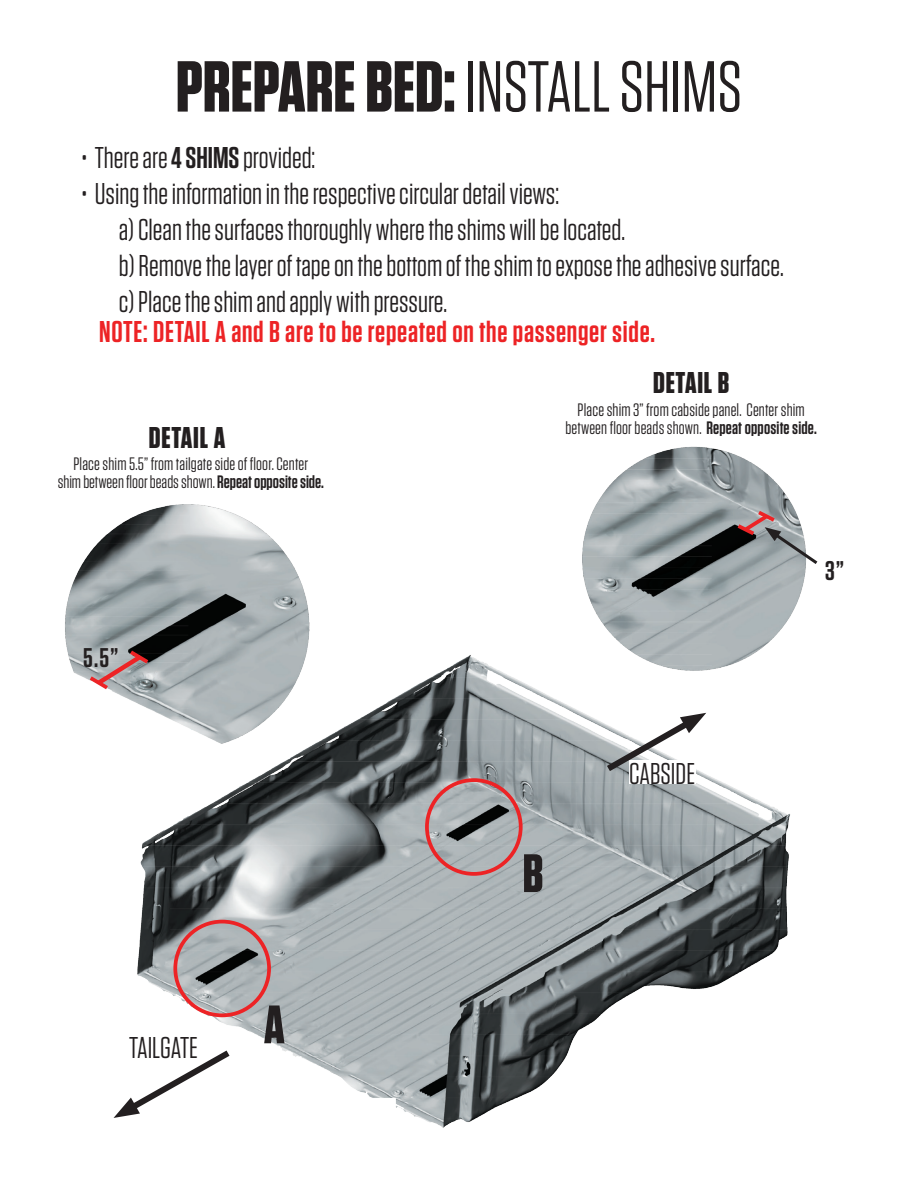
<style>
.page{position:relative;width:918px;height:1188px;background:#fff}
.page>*{position:absolute;margin:0;border:0;box-sizing:border-box;transform-origin:0 0}
.STEP_HEADER{font:72px "Tungsten";color:#231f20}
.STEP_NUMBERS{font:700 54px "Tungsten";color:#231f20}
.Step_Instructions{font:30px "Tungsten";color:#231f20}
.Step_Instructions-2{font:600 30px "Tungsten";letter-spacing:.025em;color:#ed2325}
.piece_headers{font:30px "Tungsten";color:#231f20}
.piece_headers-2{font:700 30px "Tungsten";letter-spacing:.025em;color:#231f20}
.t1{font:600 27px "Tungsten";color:#231f20}
.t2{font:18px "Tungsten";letter-spacing:.01em;color:#231f20}
.s1{font-weight:700}
.s2{font-weight:600}
</style>
<div class="page">
<img style="left:137px;top:655px;width:653px;height:473px">
<div style="left:425px;top:778px;width:98px;height:98px;border:4px solid #ed2325;border-radius:50%"></div>
<div style="left:629px;top:760px;width:66px;height:24px;background:#fff"></div>
<div style="left:173px;top:920px;width:98px;height:97px;border:4px solid #ed2325;border-radius:50%"></div>
<svg style="left:114px;top:1045px;width:122px;height:74px"></svg>
<svg style="left:600px;top:712px;width:106px;height:65px"></svg>
<img style="left:575px;top:446px;width:231px;height:231px">
<img style="left:65px;top:504px;width:250px;height:247px">
<svg style="left:733px;top:507px;width:85px;height:60px"></svg>
<svg style="left:86px;top:647px;width:66px;height:46px;background:#ac9b9d"></svg>
<p class="STEP_HEADER" style="left:176px;top:50px;width:568px"><span class="s1">PREPARE BED:</span> INSTALL SHIMS</p>
<p class="Step_Instructions" style="left:81px;top:142px;width:236px">• There are <span class="s2">4 SHIMS</span> provided:</p>
<p class="Step_Instructions" style="left:81px;top:178px;width:480px">• Using the information in the respective circular detail views:</p>
<p class="Step_Instructions" style="left:119px;top:214px;width:508px">a) Clean the surfaces thoroughly where the shims will be located.</p>
<p class="Step_Instructions" style="left:119px;top:250px;width:667px">b) Remove the layer of tape on the bottom of the shim to expose the adhesive surface.</p>
<p class="Step_Instructions" style="left:119px;top:286px;width:330px">c) Place the shim and apply with pressure.</p>
<p class="Step_Instructions-2" style="left:99px;top:316px;width:557px">NOTE: DETAIL A and B are to be repeated on the passenger side.</p>
<p class="piece_headers-2" style="left:149px;top:421px;width:78px">DETAIL A</p>
<p class="t2" style="left:73px;top:455px;width:236px">Place shim 5.5” from tailgate side of floor. Center</p>
<p class="t2" style="left:58px;top:473px;width:268px">shim between floor beads shown. <span class="s2">Repeat opposite side.</span></p>
<p class="piece_headers-2" style="left:653px;top:367px;width:78px">DETAIL B</p>
<p class="t2" style="left:578px;top:400px;width:229px">Place shim 3” from cabside panel. Center shim</p>
<p class="t2" style="left:565px;top:418px;width:253px">between floor beads shown. <span class="s2">Repeat opposite side.</span></p>
<p class="t1" style="left:83px;top:643px;width:37px">5.5”</p>
<p class="t1" style="left:825px;top:557px;width:20px">3”</p>
<p class="STEP_NUMBERS" style="left:523px;top:844px;width:22px">B</p>
<p class="piece_headers" style="left:629px;top:758px;width:68px">CABSIDE</p>
<p class="piece_headers" style="left:129px;top:1032px;width:70px">TAILGATE</p>
<p class="STEP_NUMBERS" style="left:264px;top:996px;width:22px">A</p>
</div>
